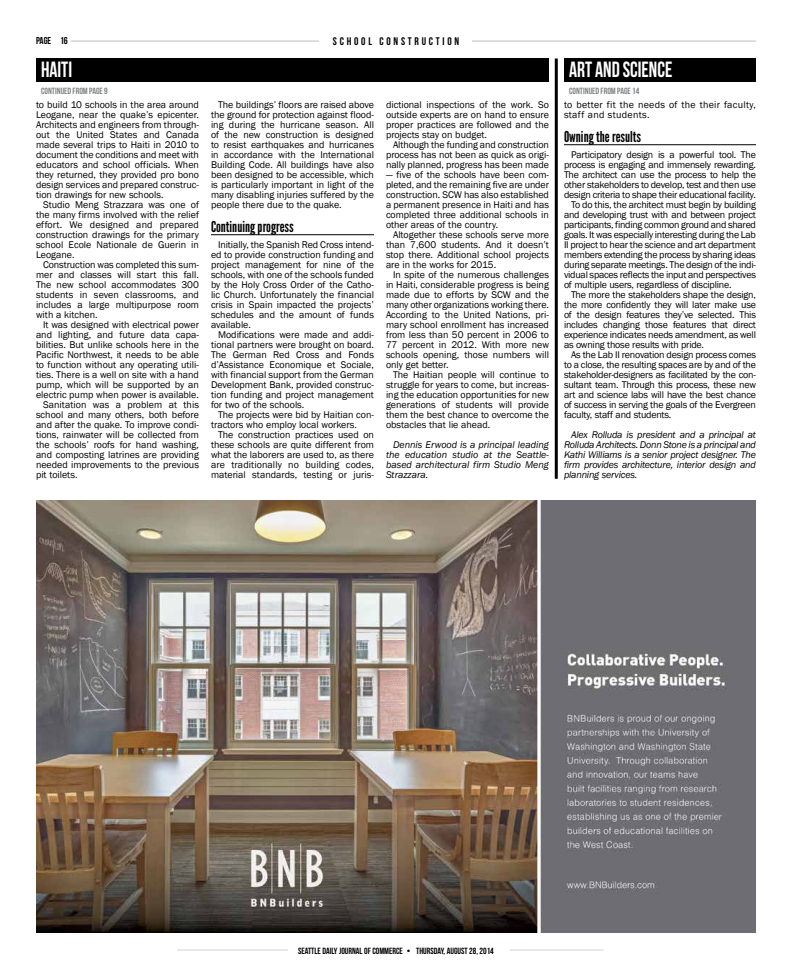
<style>
.page{position:relative;width:792px;height:972px;background:#fff}
.page>*{position:absolute;margin:0;border:0;box-sizing:border-box;transform-origin:0 0}
.t1{font:22px "Bebas Neue";color:#fff;scale:.9 1}
.t2{font:15px "League Gothic";color:#000}
.t3{font:11px "Bebas Neue";letter-spacing:.25em;color:#000}
.t4{font:10px/10px "Franklin Gothic";letter-spacing:-.01em;color:#000;text-align:justify}
.t5{font:italic 10px/10px "Franklin Gothic";letter-spacing:-.015em;color:#000;text-align:justify}
.t6{font:10px/10px "Franklin Gothic";letter-spacing:.03em;color:#000}
.t7{font:10px "Bebas Neue";color:#000}
.t8{font:9px "Bebas Neue";color:#000}
.t9{font:9px "Bebas Neue";color:#808285}
</style>
<div class="page">
<hr style="left:36px;top:41px;width:720px;height:1px;background:#d1d3d4">
<div style="left:319px;top:36px;width:153px;height:12px;background:#fff"></div>
<div style="left:35px;top:36px;width:36px;height:13px;background:#fff"></div>
<hr style="left:177px;top:950px;width:427px;height:1px;background:#d1d3d4">
<div style="left:288px;top:942px;width:222px;height:18px;background:#fff"></div>
<img style="left:36px;top:500px;width:720px;height:432px">
<hr style="left:211px;top:234px;width:163px;height:1px;background:#000">
<div style="left:36px;top:58px;width:513px;height:24px;background:#000"></div>
<hr style="left:564px;top:144px;width:192px;height:1px;background:#000">
<div style="left:564px;top:58px;width:192px;height:24px;background:#000"></div>
<hr style="left:555px;top:58px;width:3px;height:421px;background:#000">
<p class="t7" style="left:36px;top:35px;width:33px">PAGE 16</p>
<p class="t3" style="left:333px;top:35px;width:128px">SCHOOL CONSTRUCTION</p>
<h1 class="t1" style="left:41px;top:58px;width:36px">HAITI</h1>
<p class="t9" style="left:41px;top:86px;width:68px">CONTINUED FROM PAGE 9</p>
<p class="t4" style="left:36px;top:100px;width:165px">to build 10 schools in the area around Leogane, near the quake’s epicenter.<br>Architects and engineers from through&shy;out the United States and Canada made several trips to Haiti in 2010 to document the conditions and meet with educators and school officials. When they returned, they provided pro bono design services and prepared construc&shy;tion drawings for new schools.</p>
<p class="t4" style="left:36px;top:200px;width:165px;text-indent:7px">Studio Meng Strazzara was one of the many firms involved with the relief effort. We designed and prepared construction drawings for the primary school Ecole Nationale de Guerin in Leogane.</p>
<p class="t4" style="left:36px;top:260px;width:165px;text-indent:7px">Construction was completed this sum&shy;mer and classes will start this fall.<br>The new school accommodates 300 students in seven classrooms, and includes a large multipurpose room with a kitchen.</p>
<p class="t4" style="left:43px;top:320px;width:158px">It was designed with electrical power</p>
<p class="t4" style="left:36px;top:330px;width:165px">and lighting, and future data capa-</p>
<p class="t4" style="left:36px;top:340px;width:165px">bilities. But unlike schools here in the</p>
<p class="t4" style="left:36px;top:350px;width:165px">Pacific Northwest, it needs to be able</p>
<p class="t4" style="left:36px;top:360px;width:164px">to function without any operating utili-</p>
<p class="t4" style="left:36px;top:370px;width:165px">ties. There is a well on site with a hand</p>
<p class="t4" style="left:36px;top:380px;width:164px">pump, which will be supported by an</p>
<p class="t4" style="left:36px;top:390px;width:165px">electric pump when power is available.</p>
<p class="t4" style="left:43px;top:400px;width:158px">Sanitation was a problem at this</p>
<p class="t4" style="left:36px;top:410px;width:165px">school and many others, both before</p>
<p class="t4" style="left:36px;top:420px;width:164px">and after the quake. To improve condi-</p>
<p class="t4" style="left:36px;top:430px;width:165px">tions, rainwater will be collected from</p>
<p class="t4" style="left:36px;top:440px;width:165px">the schools’ roofs for hand washing,</p>
<p class="t4" style="left:36px;top:450px;width:164px">and composting latrines are providing</p>
<p class="t4" style="left:36px;top:460px;width:165px">needed improvements to the previous</p>
<p class="t4" style="left:36px;top:470px;width:43px">pit toilets.</p>
<p class="t4" style="left:211px;top:100px;width:165px;text-indent:7px">The buildings’ floors are raised above the ground for protection against flood&shy;ing during the hurricane season. All of the new construction is designed to resist earthquakes and hurricanes in accordance with the International Building Code. All buildings have also been designed to be accessible, which is particularly important in light of the many disabling injuries suffered by the people there due to the quake.</p>
<h2 class="t2" style="left:211px;top:218px;width:84px">Continuing progress</h2>
<p class="t4" style="left:211px;top:240px;width:165px;text-indent:7px">Initially, the Spanish Red Cross intend&shy;ed to provide construction funding and project management for nine of the schools, with one of the schools funded by the Holy Cross Order of the Catho&shy;lic Church. Unfortunately the financial crisis in Spain impacted the projects’ schedules and the amount of funds available.</p>
<p class="t4" style="left:211px;top:330px;width:165px;text-indent:7px">Modifications were made and addi&shy;tional partners were brought on board.<br>The German Red Cross and Fonds d’Assistance Economique et Sociale, with financial support from the German Development Bank, provided construc&shy;tion funding and project management for two of the schools.</p>
<p class="t4" style="left:211px;top:410px;width:164px;text-indent:7px">The projects were bid by Haitian con&shy;tractors who employ local workers.</p>
<p class="t4" style="left:211px;top:430px;width:165px;text-indent:7px">The construction practices used on these schools are quite different from what the laborers are used to, as there are traditionally no building codes, material standards, testing or juris-</p>
<p class="t4" style="left:386px;top:100px;width:165px">dictional inspections of the work. So outside experts are on hand to ensure proper practices are followed and the projects stay on budget.</p>
<p class="t4" style="left:386px;top:140px;width:165px;text-indent:7px">Although the funding and construction process has not been as quick as origi&shy;nally planned, progress has been made</p>
<p class="t4" style="left:386px;top:170px;width:165px">— five of the schools have been com&shy;pleted, and the remaining five are under construction. SCW has also established a permanent presence in Haiti and has completed three additional schools in other areas of the country.</p>
<p class="t4" style="left:386px;top:230px;width:165px;text-indent:7px">Altogether these schools serve more than 7,600 students. And it doesn’t stop there. Additional school projects are in the works for 2015.</p>
<p class="t4" style="left:386px;top:270px;width:165px;text-indent:7px">In spite of the numerous challenges in Haiti, considerable progress is being made due to efforts by SCW and the many other organizations working there.<br>According to the United Nations, pri&shy;mary school enrollment has increased from less than 50 percent in 2006 to 77 percent in 2012. With more new schools opening, those numbers will only get better.</p>
<p class="t4" style="left:386px;top:370px;width:165px;text-indent:7px">The Haitian people will continue to struggle for years to come, but increas&shy;ing the education opportunities for new generations of students will provide them the best chance to overcome the obstacles that lie ahead.</p>
<p class="t5" style="left:386px;top:440px;width:165px;text-indent:7px">Dennis Erwood is a principal leading the education studio at the Seattle&shy;based architectural firm Studio Meng Strazzara.</p>
<h1 class="t1" style="left:569px;top:58px;width:116px">ART AND SCIENCE</h1>
<p class="t9" style="left:569px;top:86px;width:72px">CONTINUED FROM PAGE 14</p>
<p class="t6" style="left:564px;top:100px;width:194px">to better fit the needs of the their faculty, staff and students.</p>
<h2 class="t2" style="left:564px;top:128px;width:79px">Owning the results</h2>
<p class="t4" style="left:571px;top:150px;width:187px">Participatory design is a powerful tool. The</p>
<p class="t4" style="left:564px;top:160px;width:193px">process is engaging and immensely rewarding.</p>
<p class="t4" style="left:564px;top:170px;width:194px">The architect can use the process to help the</p>
<p class="t4" style="left:564px;top:180px;width:194px">other stakeholders to develop, test and then use</p>
<p class="t4" style="left:564px;top:190px;width:194px">design criteria to shape their educational facility.</p>
<p class="t4" style="left:571px;top:200px;width:187px">To do this, the architect must begin by building</p>
<p class="t4" style="left:564px;top:210px;width:193px">and developing trust with and between project</p>
<p class="t4" style="left:564px;top:220px;width:194px">participants, finding common ground and shared</p>
<p class="t4" style="left:564px;top:230px;width:194px">goals. It was especially interesting during the Lab</p>
<p class="t4" style="left:564px;top:240px;width:194px">II project to hear the science and art department</p>
<p class="t4" style="left:564px;top:250px;width:193px">members extending the process by sharing ideas</p>
<p class="t4" style="left:564px;top:260px;width:194px">during separate meetings. The design of the indi-</p>
<p class="t4" style="left:564px;top:270px;width:194px">vidual spaces reflects the input and perspectives</p>
<p class="t4" style="left:564px;top:280px;width:169px">of multiple users, regardless of discipline.</p>
<p class="t4" style="left:571px;top:290px;width:187px">The more the stakeholders shape the design,</p>
<p class="t4" style="left:564px;top:300px;width:194px">the more confidently they will later make use</p>
<p class="t4" style="left:564px;top:310px;width:193px">of the design features they’ve selected. This</p>
<p class="t4" style="left:564px;top:320px;width:194px">includes changing those features that direct</p>
<p class="t4" style="left:564px;top:330px;width:194px">experience indicates needs amendment, as well</p>
<p class="t4" style="left:564px;top:340px;width:142px">as owning those results with pride.</p>
<p class="t4" style="left:571px;top:350px;width:187px">As the Lab II renovation design process comes</p>
<p class="t4" style="left:564px;top:360px;width:194px">to a close, the resulting spaces are by and of the</p>
<p class="t4" style="left:564px;top:370px;width:194px">stakeholder-designers as facilitated by the con-</p>
<p class="t4" style="left:564px;top:380px;width:194px">sultant team. Through this process, these new</p>
<p class="t4" style="left:564px;top:390px;width:194px">art and science labs will have the best chance</p>
<p class="t4" style="left:564px;top:400px;width:194px">of success in serving the goals of the Evergreen</p>
<p class="t4" style="left:564px;top:410px;width:109px">faculty, staff and students.</p>
<p class="t5" style="left:564px;top:430px;width:193px;text-indent:7px">Alex Rolluda is president and a principal at Rolluda Architects. Donn Stone is a principal and Kathi Williams is a senior project designer. The firm provides architecture, interior design and planning services.</p>
<p class="t8" style="left:298px;top:946px;width:126px">SEATTLE DAILY JOURNAL OF COMMERCE • THURSD</p>
<p class="t8" style="left:438px;top:946px;width:58px">AY, AUGUST 28, 2014</p>
</div>
